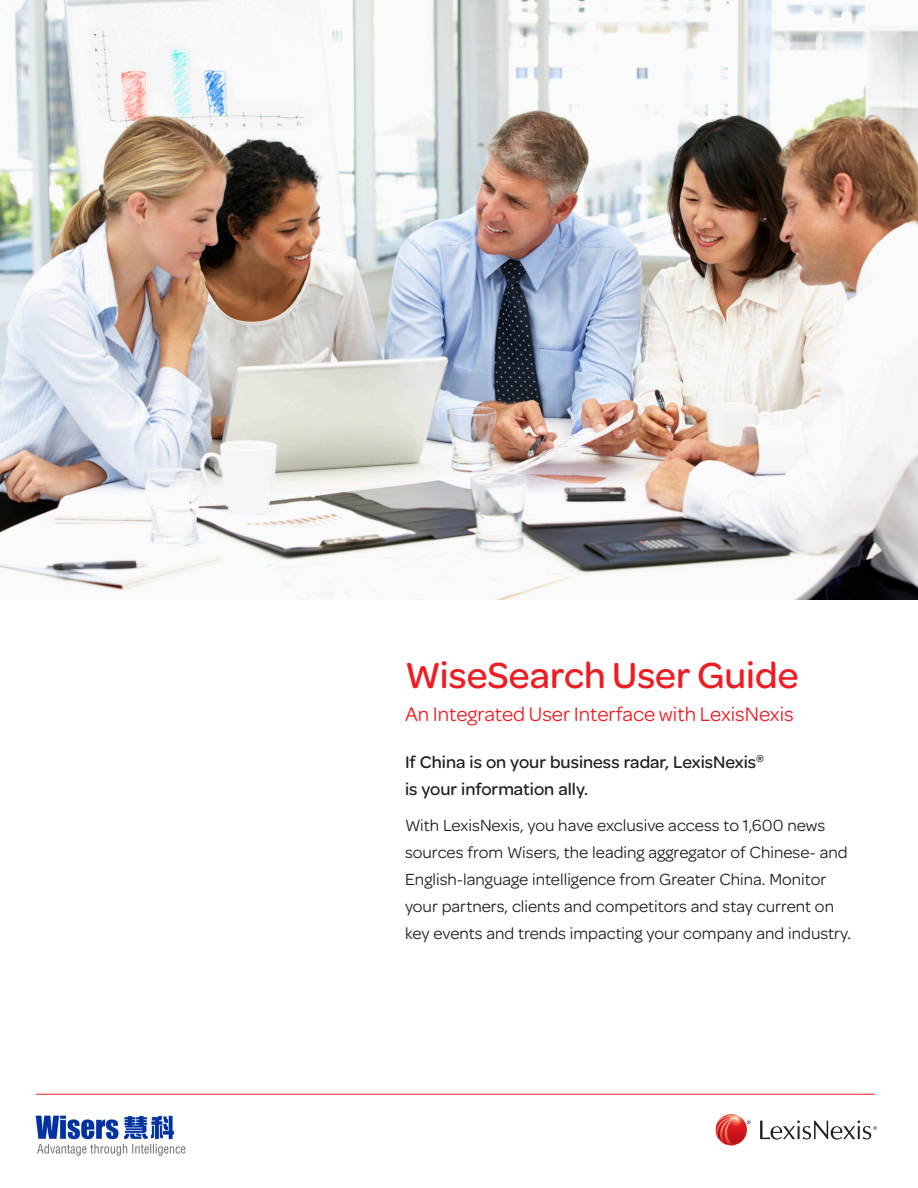
<style>
.page{position:relative;width:918px;height:1188px;background:#fff}
.page>*{position:absolute;margin:0;border:0;box-sizing:border-box;transform-origin:0 0}
.t1{font:500 38.55px "Omnes";color:#ee1d23}
.t2{font:21px "Omnes";color:#ee1d23}
.t3{font:500 18px/27px "Omnes";color:#231f20}
.t4{font:17.25px/27px "Omnes";color:#231f20}
</style>
<div class="page">
<img style="left:0;top:0;width:918px;height:600px">
<svg style="left:747px;top:1120px;width:3px;height:4px"></svg>
<svg style="left:760px;top:1120px;width:117px;height:20px"></svg>
<svg style="left:716px;top:1114px;width:31px;height:31px"></svg>
<svg style="left:716px;top:1115px;width:25px;height:30px"></svg>
<img style="left:35px;top:1094px;width:151px;height:62px">
<hr style="left:36px;top:1094px;width:839px;height:1px;background:#ee1d23">
<p class="t1" style="left:405px;top:648px;width:395px">WiseSearch User Guide</p>
<p class="t2" style="left:405px;top:700px;width:390px">An Integrated User Interface with LexisNexis</p>
<p class="t3" style="left:405px;top:748px;width:361px">If China is on your business radar, LexisNexis<sup>® </sup>is your information ally.</p>
<p class="t4" style="left:405px;top:811px;width:447px">With LexisNexis, you have exclusive access to 1,600 news sources from Wisers, the leading aggregator of Chinese- and English-language intelligence from Greater China. Monitor your partners, clients and competitors and stay current on key events and trends impacting your company and industry.</p>
</div>
